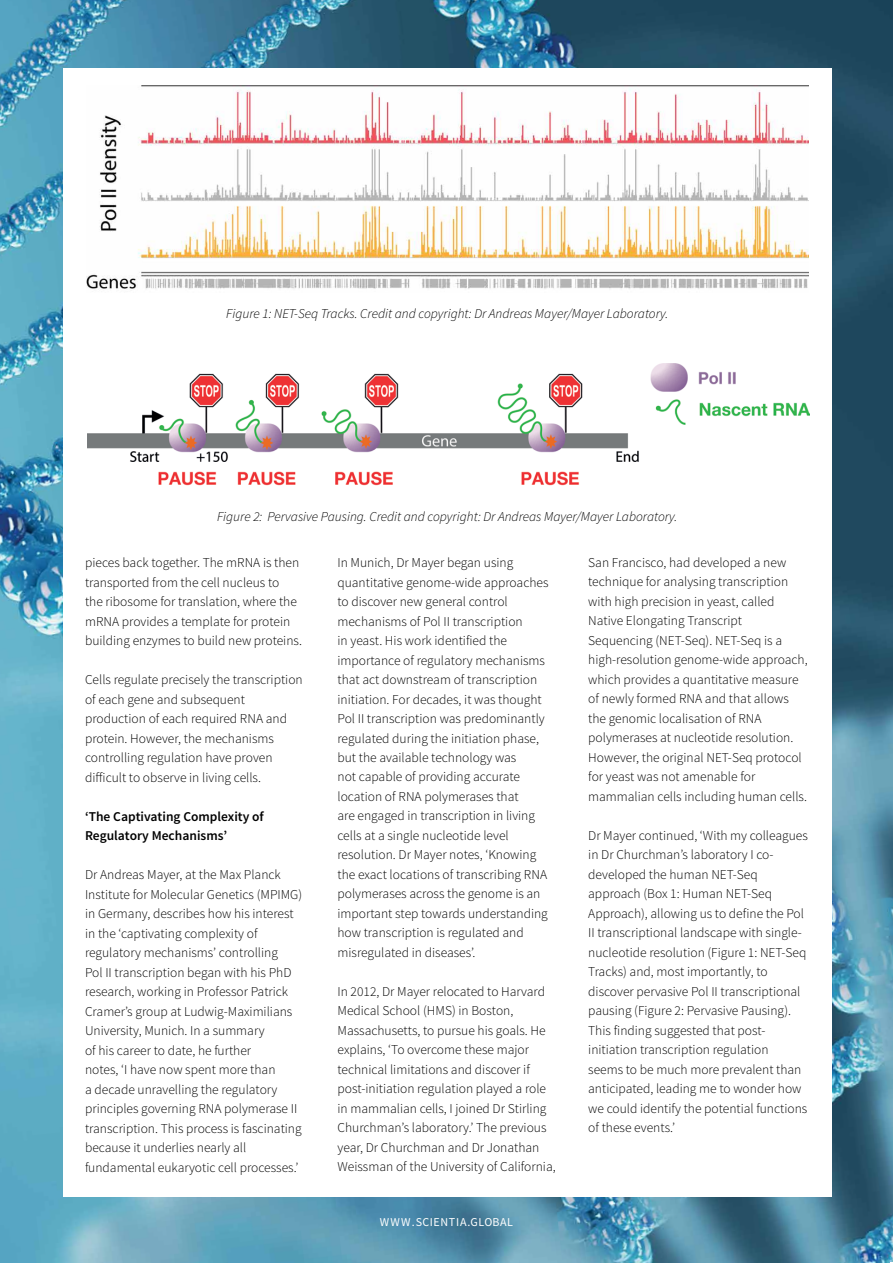
<style>
.page{position:relative;width:893px;height:1263px;background:#fff}
.page>*{position:absolute;margin:0;border:0;box-sizing:border-box;transform-origin:0 0}
.t1{font:300 13.5px/19.5px "Source Sans Pro";color:#000}
.t2{font:italic 300 13.5px "Source Sans Pro";color:#000}
.t3{font:600 13.5px/19.5px "Source Sans Pro";color:#000}
.t4{font:12px "Source Sans Pro";letter-spacing:.05em;color:#fff}
</style>
<div class="page">
<img style="left:0;top:0;width:893px;height:1263px">
<div style="left:63px;top:68px;width:769px;height:1129px;background:#fff"></div>
<img style="left:86px;top:85px;width:722px;height:204px">
<img style="left:87px;top:363px;width:722px;height:123px">
<p class="t2" style="left:226px;top:305px;width:444px">Figure 1: NET-Seq Tracks. Credit and copyright: Dr Andreas Mayer/Mayer Laboratory.</p>
<p class="t2" style="left:217px;top:508px;width:462px">Figure 2: Pervasive Pausing. Credit and copyright: Dr Andreas Mayer/Mayer Laboratory.</p>
<p class="t1" style="left:85px;top:553px;width:218px">pieces back together. The mRNA is then transported from the cell nucleus to<br>the ribosome for translation, where the mRNA provides a template for protein building enzymes to build new proteins.</p>
<p class="t1" style="left:85px;top:670px;width:219px">Cells regulate precisely the transcription of each gene and subsequent production of each required RNA and protein. However, the mechanisms controlling regulation have proven difficult to observe in living cells.</p>
<p class="t3" style="left:85px;top:807px;width:180px">‘The Captivating Complexity of<br>Regulatory Mechanisms’</p>
<p class="t1" style="left:85px;top:865px;width:219px">Dr Andreas Mayer, at the Max Planck Institute for Molecular Genetics (MPIMG) in Germany, describes how his interest in the ‘captivating complexity of regulatory mechanisms’ controlling<br>Pol II transcription began with his PhD research, working in Professor Patrick Cramer’s group at Ludwig-Maximilians University, Munich. In a summary<br>of his career to date, he further<br>notes, ‘I have now spent more than<br>a decade unravelling the regulatory principles governing RNA polymerase II transcription. This process is fascinating because it underlies nearly all fundamental eukaryotic cell processes.’</p>
<p class="t1" style="left:337px;top:553px;width:213px">In Munich, Dr Mayer began using quantitative genome-wide approaches to discover new general control mechanisms of Pol II transcription<br>in yeast. His work identified the importance of regulatory mechanisms that act downstream of transcription initiation. For decades, it was thought Pol II transcription was predominantly regulated during the initiation phase, but the available technology was<br>not capable of providing accurate location of RNA polymerases that<br>are engaged in transcription in living cells at a single nucleotide level resolution. Dr Mayer notes, ‘Knowing the exact locations of transcribing RNA polymerases across the genome is an important step towards understanding how transcription is regulated and misregulated in diseases’.</p>
<p class="t1" style="left:337px;top:982px;width:220px">In 2012, Dr Mayer relocated to Harvard Medical School (HMS) in Boston, Massachusetts, to pursue his goals. He explains, ‘To overcome these major technical limitations and discover if post-initiation regulation played a role in mammalian cells, I joined Dr Stirling Churchman’s laboratory.’ The previous year, Dr Churchman and Dr Jonathan Weissman of the University of California,</p>
<p class="t4" style="left:380px;top:1214px;width:135px">WWW.SCIENTIA.GLOBAL</p>
<p class="t1" style="left:588px;top:553px;width:221px">San Francisco, had developed a new technique for analysing transcription with high precision in yeast, called Native Elongating Transcript Sequencing (NET-Seq). NET-Seq is a high-resolution genome-wide approach, which provides a quantitative measure of newly formed RNA and that allows the genomic localisation of RNA polymerases at nucleotide resolution.<br>However, the original NET-Seq protocol for yeast was not amenable for mammalian cells including human cells.</p>
<p class="t1" style="left:588px;top:826px;width:221px">Dr Mayer continued, ‘With my colleagues in Dr Churchman’s laboratory I co&shy;developed the human NET-Seq approach (Box 1: Human NET-Seq Approach), allowing us to define the Pol II transcriptional landscape with single&shy;nucleotide resolution (Figure 1: NET-Seq Tracks) and, most importantly, to discover pervasive Pol II transcriptional pausing (Figure 2: Pervasive Pausing).<br>This finding suggested that post&shy;initiation transcription regulation<br>seems to be much more prevalent than anticipated, leading me to wonder how we could identify the potential functions of these events.’</p>
</div>
